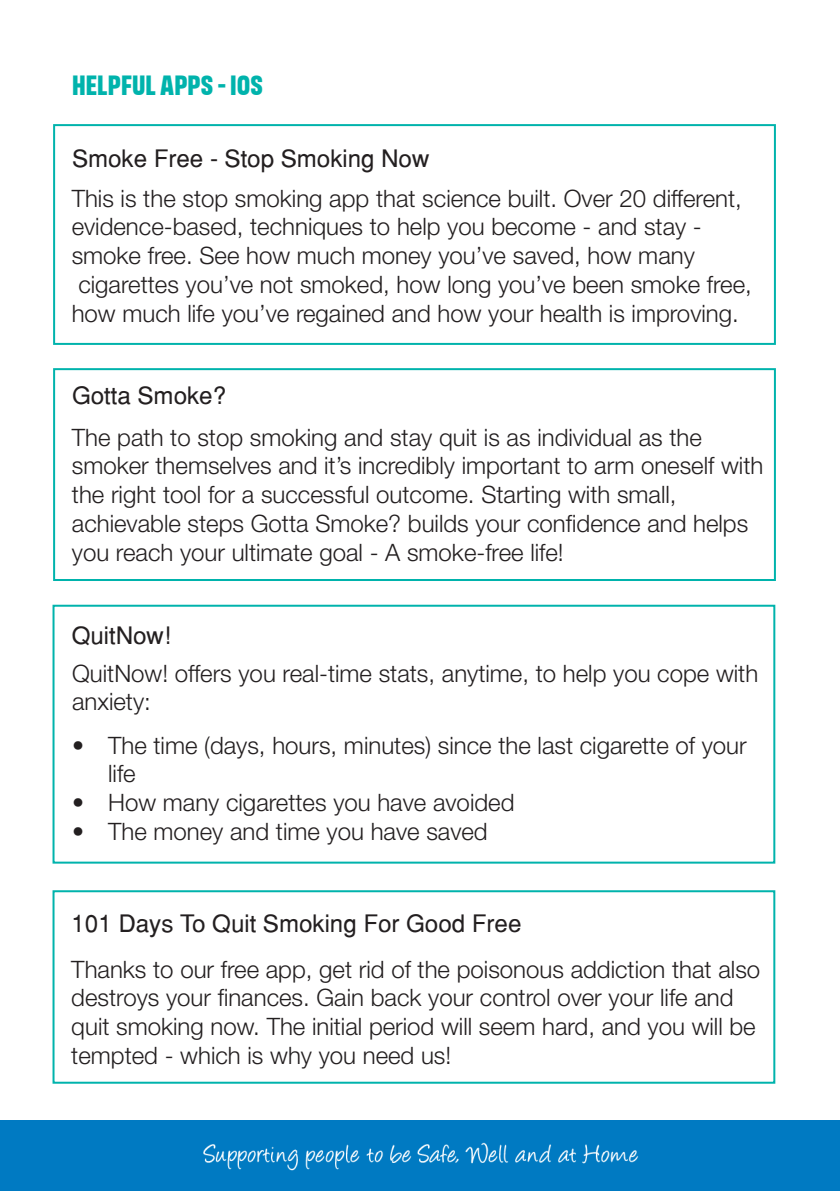
<style>
.page{position:relative;width:840px;height:1191px;background:#fff}
.page>*{position:absolute;margin:0;border:0;box-sizing:border-box;transform-origin:0 0}
.t1{font:300 24px/28.8px "Helvetica Neue";color:#231f20}
.t2{font:24px "Helvetica";color:#231f20}
.t3{font:700 24px "ONEYOUSANS";color:#00b3ac}
</style>
<div class="page">
<div style="left:0;top:1120px;width:839px;height:71px;background:#007ac2"></div>
<img style="left:203px;top:1142px;width:436px;height:29px">
<div style="left:53px;top:124px;width:722px;height:221px;border:2px solid #00b3ac"></div>
<div style="left:53px;top:368px;width:722px;height:213px;border:2px solid #00b3ac"></div>
<div style="left:52px;top:605px;width:722px;height:258px;border:2px solid #00b3ac"></div>
<div style="left:52px;top:890px;width:722px;height:193px;border:2px solid #00b3ac"></div>
<p class="t3" style="left:72px;top:72px;width:192px">HELPFUL APPS - IOS</p>
<p class="t2" style="left:72px;top:143px;width:358px">Smoke Free - Stop Smoking Now</p>
<p class="t1" style="left:72px;top:182px;width:681px">This is the stop smoking app that science built. Over 20 different, evidence-based, techniques to help you become - and stay - smoke free. See how much money you’ve saved, how many cigarettes you’ve not smoked, how long you’ve been smoke free, how much life you’ve regained and how your health is improving.</p>
<p class="t2" style="left:72px;top:381px;width:155px">Gotta Smoke?</p>
<p class="t1" style="left:72px;top:421px;width:692px">The path to stop smoking and stay quit is as individual as the smoker themselves and it’s incredibly important to arm oneself with the right tool for a successful outcome. Starting with small, achievable steps Gotta Smoke? builds your confidence and helps you reach your ultimate goal - A smoke-free life!</p>
<p class="t2" style="left:72px;top:621px;width:100px">QuitNow!</p>
<p class="t1" style="left:72px;top:657px;width:687px">QuitNow! offers you real-time stats, anytime, to help you cope with anxiety:</p>
<p class="t1" style="left:108px;top:729px;width:639px;text-indent:-36px">• The time (days, hours, minutes) since the last cigarette of your life</p>
<p class="t1" style="left:72px;top:787px;width:443px">• How many cigarettes you have avoided</p>
<p class="t1" style="left:72px;top:815px;width:417px">• The money and time you have saved</p>
<p class="t2" style="left:71px;top:909px;width:451px">101 Days To Quit Smoking For Good Free</p>
<p class="t1" style="left:71px;top:953px;width:690px">Thanks to our free app, get rid of the poisonous addiction that also destroys your finances. Gain back your control over your life and quit smoking now. The initial period will seem hard, and you will be tempted - which is why you need us!</p>
</div>
